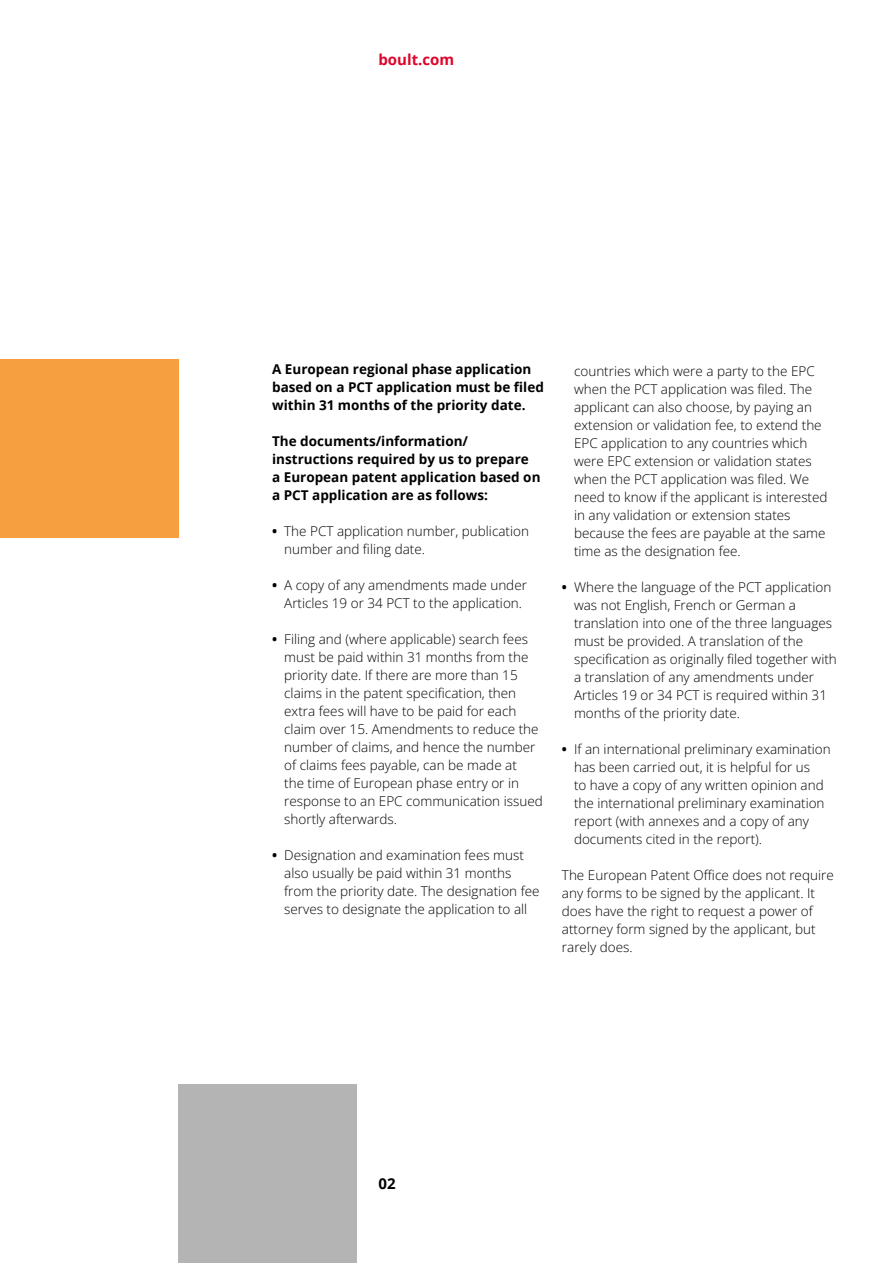
<style>
.page{position:relative;width:893px;height:1263px;background:#fff}
.page>*{position:absolute;margin:0;border:0;box-sizing:border-box;transform-origin:0 0}
.t1{font:700 15px "Open Sans";color:#dd052b}
.t2{font:700 15px "Open Sans";color:#000}
.t3{font:13.5px/18px "Open Sans";color:#000}
.t4{font:700 13.5px/18px "Open Sans";color:#000}
.s1{font-weight:700}
</style>
<div class="page">
<div style="left:179px;top:1084px;width:178px;height:179px;background:#b3b4b3"></div>
<div style="left:0;top:359px;width:179px;height:179px;background:#f59f40"></div>
<p class="t1" style="left:378px;top:49px;width:77px">boult.com</p>
<p class="t4" style="left:272px;top:359px;width:273px">A European regional phase application based on a PCT application must be filed within 31 months of the priority date.</p>
<p class="t4" style="left:272px;top:431px;width:270px">The documents/information/ instructions required by us to prepare<br>a European patent application based on a PCT application are as follows:</p>
<p class="t3" style="left:284px;top:521px;width:246px;text-indent:-12px"><span class="s1">•</span> The PCT application number, publication number and filing date.</p>
<p class="t3" style="left:272px;top:575px;width:256px;text-align:center"><span class="s1">•</span> A copy of any amendments made under<br>Articles 19 or 34 PCT to the application.</p>
<p class="t3" style="left:284px;top:629px;width:260px;text-indent:-12px"><span class="s1">•</span> Filing and (where applicable) search fees must be paid within 31 months from the priority date. If there are more than 15 claims in the patent specification, then extra fees will have to be paid for each claim over 15. Amendments to reduce the number of claims, and hence the number of claims fees payable, can be made at<br>the time of European phase entry or in response to an EPC communication issued shortly afterwards.</p>
<p class="t3" style="left:284px;top:845px;width:257px;text-indent:-12px"><span class="s1">•</span> Designation and examination fees must also usually be paid within 31 months from the priority date. The designation fee serves to designate the application to all</p>
<p class="t3" style="left:574px;top:362px;width:255px">countries which were a party to the EPC when the PCT application was filed. The applicant can also choose, by paying an extension or validation fee, to extend the EPC application to any countries which were EPC extension or validation states when the PCT application was filed. We need to know if the applicant is interested in any validation or extension states because the fees are payable at the same time as the designation fee.</p>
<p class="t3" style="left:574px;top:578px;width:264px;text-indent:-12px"><span class="s1">•</span> Where the language of the PCT application was not English, French or German a translation into one of the three languages must be provided. A translation of the specification as originally filed together with a translation of any amendments under Articles 19 or 34 PCT is required within 31 months of the priority date.</p>
<p class="t3" style="left:574px;top:740px;width:258px;text-indent:-12px"><span class="s1">•</span> If an international preliminary examination has been carried out, it is helpful for us<br>to have a copy of any written opinion and the international preliminary examination report (with annexes and a copy of any documents cited in the report).</p>
<p class="t3" style="left:562px;top:866px;width:273px">The European Patent Office does not require any forms to be signed by the applicant. It does have the right to request a power of attorney form signed by the applicant, but rarely does.</p>
<p class="t2" style="left:378px;top:1173px;width:19px">02</p>
</div>
